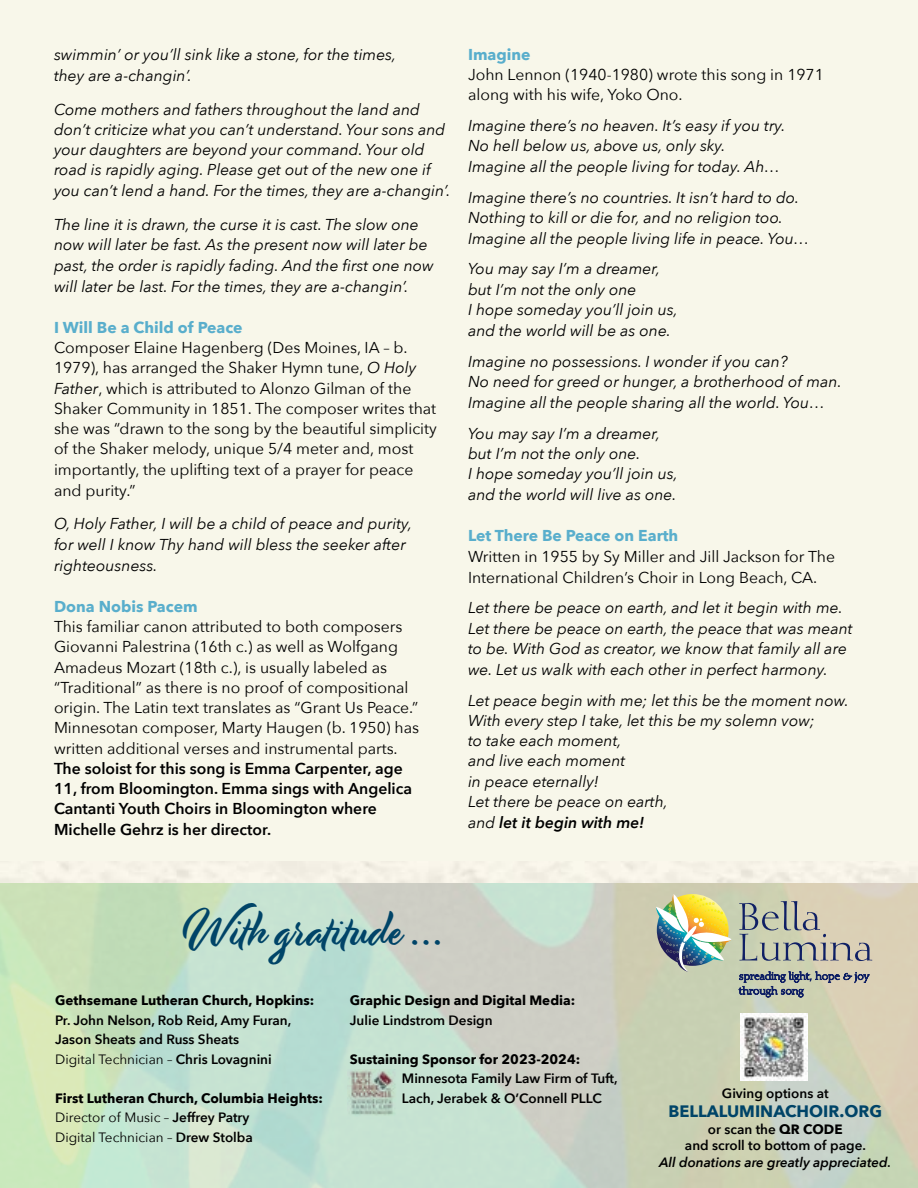
<style>
.page{position:relative;width:918px;height:1188px;background:#f8f7ea}
.page>*{position:absolute;margin:0;border:0;box-sizing:border-box;transform-origin:0 0}
.t1{font:48px "Modish";color:#004468}
.t2{font:700 16.5px "Avenir Next";color:#004468}
.t3{font:italic 15.75px/20.5px "Avenir Next";color:#000}
.t4{font:15.75px/20.4px "Avenir Next";color:#000}
.t5{font:600 15.75px/20.5px "Avenir Next";color:#000}
.t6{font:700 15.75px "Avenir Next";color:#59aecc}
.t7{font:600 13.5px/19.5px "Avenir Next";color:#000}
.t8{font:700 13.5px/19.5px "Avenir Next";color:#000}
.t9{font:italic 600 13.5px "Avenir Next";color:#000}
.s1{font-style:italic}
.s2{font-weight:600}
.s3{font-weight:400}
.s4{font-weight:700}
</style>
<div class="page">
<img style="left:0;top:861px;width:918px;height:327px">
<svg style="left:739px;top:901px;width:133px;height:60px;background:#b8b7a8"></svg>
<img style="left:656px;top:894px;width:76px;height:78px">
<svg style="left:739px;top:970px;width:130px;height:27px;background:#a1a49f"></svg>
<img style="left:347px;top:1069px;width:49px;height:48px">
<img style="left:741px;top:1013px;width:66px;height:67px">
<p class="t3" style="left:54px;top:43px;width:344px;line-height:21px">swimmin’ or you’ll sink like a stone, for the times, they are a-changin’.</p>
<p class="t3" style="left:54px;top:98px;width:398px">Come mothers and fathers throughout the land and don’t criticize what you can’t understand. Your sons and your daughters are beyond your command. Your old road is rapidly aging. Please get out of the new one if you can’t lend a hand. For the times, they are a-changin’.</p>
<p class="t3" style="left:54px;top:214px;width:381px">The line it is drawn, the curse it is cast. The slow one now will later be fast. As the present now will later be past, the order is rapidly fading. And the first one now will later be last. For the times, they are a-changin’.</p>
<p class="t6" style="left:54px;top:314px;width:190px">I Will Be a Child of Peace</p>
<p class="t4" style="left:54px;top:337px;width:384px">Composer Elaine Hagenberg (Des Moines, IA – b.<br>1979), has arranged the Shaker Hymn tune, <span class="s1">O Holy Father</span>, which is attributed to Alonzo Gilman of the Shaker Community in 1851. The composer writes that she was “drawn to the song by the beautiful simplicity of the Shaker melody, unique 5/4 meter and, most importantly, the uplifting text of a prayer for peace and purity.”</p>
<p class="t3" style="left:54px;top:513px;width:360px">O, Holy Father, I will be a child of peace and purity, for well I know Thy hand will bless the seeker after righteousness.</p>
<p class="t6" style="left:54px;top:593px;width:145px">Dona Nobis Pacem</p>
<p class="t4" style="left:54px;top:616px;width:367px">This familiar canon attributed to both composers Giovanni Palestrina (16th c.) as well as Wolfgang Amadeus Mozart (18th c.), is usually labeled as “Traditional” as there is no proof of compositional origin. The Latin text translates as “Grant Us Peace.” Minnesotan composer, Marty Haugen (b. 1950) has written additional verses and instrumental parts.</p>
<p class="t5" style="left:54px;top:758px;width:360px">The soloist for this song is Emma Carpenter, age 11, from Bloomington. Emma sings with Angelica Cantanti Youth Choirs in Bloomington where Michelle Gehrz is her director.</p>
<p class="t6" style="left:468px;top:41px;width:64px">Imagine</p>
<p class="t4" style="left:468px;top:64px;width:357px">John Lennon (1940-1980) wrote this song in 1971 along with his wife, Yoko Ono.</p>
<p class="t3" style="left:468px;top:115px;width:319px">Imagine there’s no heaven. It’s easy if you try.<br>No hell below us, above us, only sky.<br>Imagine all the people living for today. Ah…</p>
<p class="t3" style="left:468px;top:187px;width:343px">Imagine there’s no countries. It isn’t hard to do.<br>Nothing to kill or die for, and no religion too.<br>Imagine all the people living life in peace. You…</p>
<p class="t3" style="left:468px;top:258px;width:211px">You may say I’m a dreamer, but I’m not the only one<br>I hope someday you’ll join us, and the world will be as one.</p>
<p class="t3" style="left:468px;top:350px;width:375px">Imagine no possessions. I wonder if you can?<br>No need for greed or hunger, a brotherhood of man.<br>Imagine all the people sharing all the world. You…</p>
<p class="t3" style="left:468px;top:422px;width:211px">You may say I’m a dreamer, but I’m not the only one.<br>I hope someday you’ll join us, and the world will live as one.</p>
<p class="t6" style="left:468px;top:522px;width:212px">Let There Be Peace on Earth</p>
<p class="t4" style="left:468px;top:545px;width:369px;line-height:21px">Written in 1955 by Sy Miller and Jill Jackson for The<br>International Children’s Choir in Long Beach, CA.</p>
<p class="t3" style="left:468px;top:597px;width:386px">Let there be peace on earth, and let it begin with me.<br>Let there be peace on earth, the peace that was meant to be. With God as creator, we know that family all are we. Let us walk with each other in perfect harmony.</p>
<p class="t3" style="left:468px;top:689px;width:382px">Let peace begin with me; let this be the moment now.<br>With every step I take, let this be my solemn vow;<br>to take each moment,<br>and live each moment<br>in peace eternally!<br>Let there be peace on earth,<br>and <span class="s2">let it begin with me!</span></p>
<h1 class="t1" style="left:183px;top:899px;width:262px">With gratitude ...</h1>
<p class="t8" style="left:55px;top:991px;width:261px">Gethsemane Lutheran Church, Hopkins:</p>
<p class="t7" style="left:55px;top:1010px;width:238px">Pr. John Nelson, Rob Reid, Amy Furan,<br>Jason Sheats and Russ Sheats<br><span class="s3">Digital Technician –</span> Chris Lovagnini</p>
<p class="t8" style="left:55px;top:1088px;width:269px">First Lutheran Church, Columbia Heights:<br><span class="s3">Director of Music –</span> <span class="s2">Jeffrey Patry<br></span><span class="s3">Digital Technician –</span> <span class="s2">Drew Stolba</span></p>
<p class="t8" style="left:350px;top:991px;width:227px">Graphic Design and Digital Media:</p>
<p class="t7" style="left:350px;top:1010px;width:144px">Julie Lindstrom Design</p>
<p class="t8" style="left:350px;top:1049px;width:232px">Sustaining Sponsor for 2023-2024:</p>
<p class="t7" style="left:402px;top:1068px;width:217px">Minnesota Family Law Firm of Tuft,<br>Lach, Jerabek &amp; O’Connell PLLC</p>
<p class="t7" style="left:722px;top:1083px;width:108px">Giving options at</p>
<p class="t2" style="left:668px;top:1097px;width:215px">BELLALUMINACHOIR.ORG</p>
<p class="t7" style="left:685px;top:1121px;width:182px;line-height:16.5px;text-align:center">or scan the <span class="s4">QR CODE<br></span>and scroll to bottom of page.</p>
<p class="t9" style="left:660px;top:1151px;width:233px">All donations are greatly appreciated.</p>
</div>
